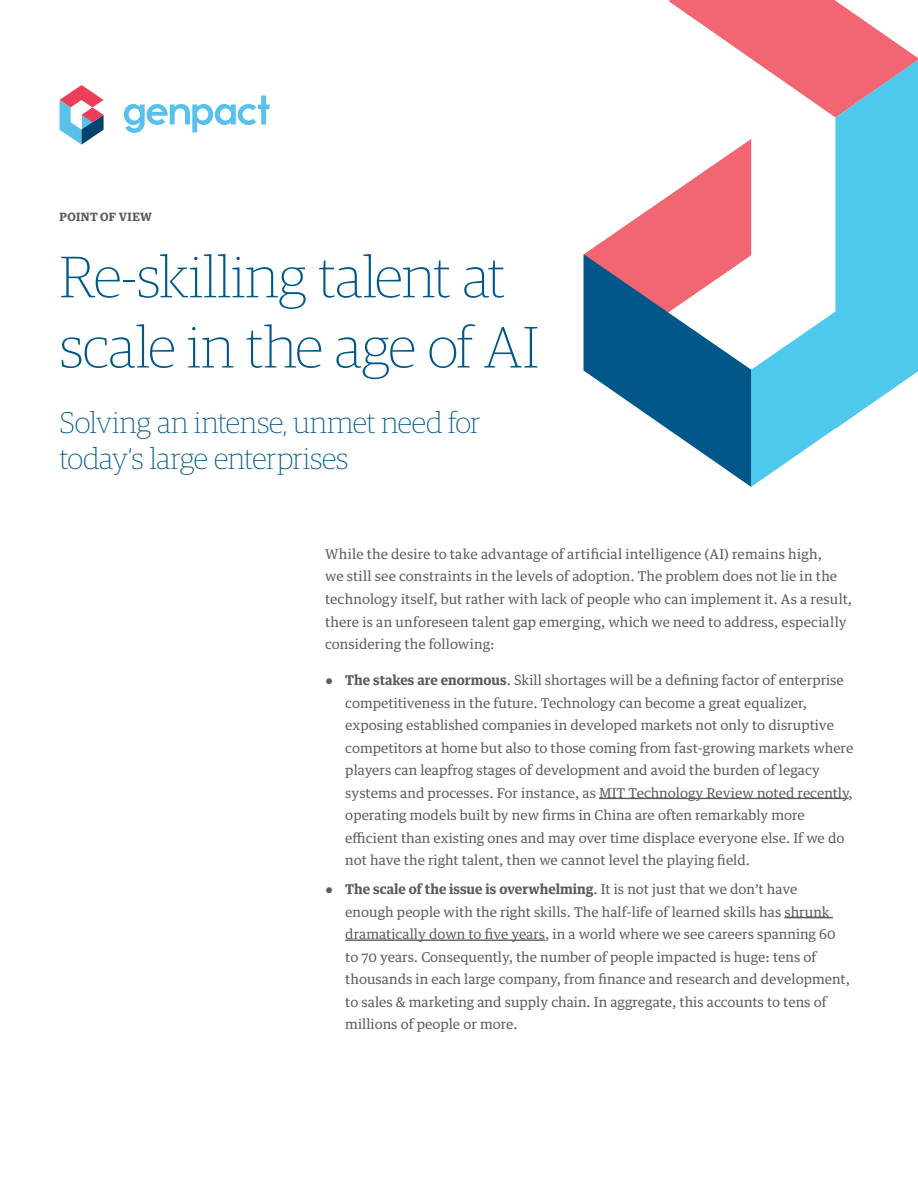
<style>
.page{position:relative;width:918px;height:1188px;background:#fff}
.page>*{position:absolute;margin:0;border:0;box-sizing:border-box;transform-origin:0 0}
.t1{font:100 58.5px/70.2px "Guardian Egyp";letter-spacing:-.005em;color:#01578a}
.t2{font:100 30px/36px "Guardian Egyp";letter-spacing:-.01em;color:#01578a}
.t3{font:13.5px/22.5px "Guardian Text Egyp";color:#5c5c5c}
.t4{font:600 12px "Guardian Egyp";letter-spacing:.04em;color:#5c5c5c}
.s1{font-family:"Georgia"}
.s2{font-weight:700}
</style>
<div class="page">
<hr style="left:599px;top:798px;width:250px;height:1px;background:#5c5c5c">
<hr style="left:784px;top:917px;width:49px;height:1px;background:#5c5c5c">
<hr style="left:345px;top:940px;width:200px;height:1px;background:#5c5c5c">
<svg style="left:584px;top:0;width:334px;height:487px"></svg>
<svg style="left:60px;top:85px;width:44px;height:60px"></svg>
<svg style="left:124px;top:96px;width:146px;height:37px"></svg>
<p class="t4" style="left:60px;top:208px;width:94px">POINT of VIEW</p>
<h1 class="t1" style="left:60px;top:239px;width:481px">Re-skilling talent at scale in the age of AI</h1>
<h2 class="t2" style="left:60px;top:403px;width:423px">Solving an intense, unmet need for today’s large enterprises</h2>
<p class="t3" style="left:325px;top:542px;width:529px">While the desire to take advantage of artificial intelligence (AI) remains high,<br>we still see constraints in the levels of adoption. The problem does not lie in the technology itself, but rather with lack of people who can implement it. As a result, there is an unforeseen talent gap emerging, which we need to address, especially considering the following:</p>
<p class="t3" style="left:345px;top:668px;width:510px;text-indent:-20px"><span class="s1">●</span> <span class="s2">The stakes are enormous</span>. Skill shortages will be a defining factor of enterprise competitiveness in the future. Technology can become a great equalizer, exposing established companies in developed markets not only to disruptive competitors at home but also to those coming from fast-growing markets where players can leapfrog stages of development and avoid the burden of legacy systems and processes. For instance, as MIT Technology Review noted recently, operating models built by new firms in China are often remarkably more efficient than existing ones and may over time displace everyone else. If we do not have the right talent, then we cannot level the playing field.</p>
<p class="t3" style="left:345px;top:877px;width:506px;text-indent:-20px"><span class="s1">●</span> <span class="s2">The scale of the issue is overwhelming</span>. It is not just that we don’t have<br>enough people with the right skills. The half-life of learned skills has shrunk dramatically down to five years, in a world where we see careers spanning 60 to 70 years. Consequently, the number of people impacted is huge: tens of thousands in each large company, from finance and research and development, to sales &amp; marketing and supply chain. In aggregate, this accounts to tens of millions of people or more.</p>
</div>
